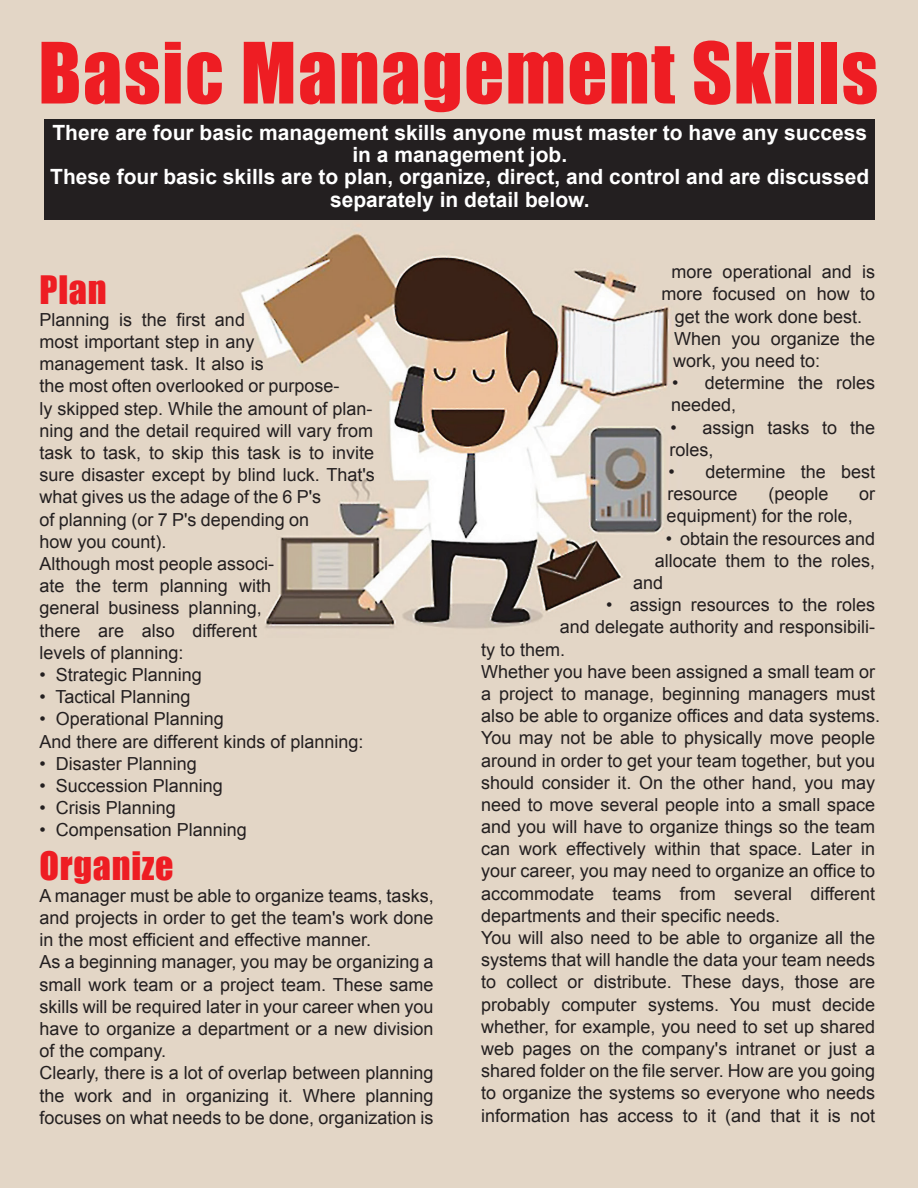
<style>
.page{position:relative;width:918px;height:1188px;background:#fff}
.page>*{position:absolute;margin:0;border:0;box-sizing:border-box;transform-origin:0 0}
.t1{font:78px "Impact";letter-spacing:.02em;color:#ee1d23}
.t2{font:36px "Impact";letter-spacing:.02em;color:#ee1d23}
.t3{font:700 21px/22.2px "Arial";color:#fff;text-align:center}
.t4{font:18px/22.2px "Arial";color:#231f20}
</style>
<div class="page">
<img style="left:0;top:0;width:918px;height:1188px">
<div style="left:44px;top:119px;width:831px;height:100px;background:#231f20"></div>
<h1 class="t1" style="left:38px;top:12px;width:841px">Basic Management Skills</h1>
<p class="t3" style="left:50px;top:122px;width:821px">There are four basic management skills anyone must master to have any success in a management job.<br>These four basic skills are to plan, organize, direct, and control and are discussed separately in detail below.</p>
<h2 class="t2" style="left:40px;top:262px;width:69px">Plan</h2>
<p class="t4" style="left:40px;top:309px;width:337px">Planning is the first and<br>most important step in any<br>management task. It also is<br>the most often overlooked or purpose-<br>ly skipped step. While the amount of plan&shy;ning and the detail required will vary from task to task, to skip this task is to invite sure disaster except by blind luck. That's what gives us the adage of the 6 P's<br>of planning (or 7 P's depending on<br>how you count).<br>Although most people associ-<br>ate the term planning with<br>general business planning,<br>there are also different<br>levels of planning:</p>
<p class="t4" style="left:40px;top:664px;width:164px">• Strategic Planning</p>
<p class="t4" style="left:40px;top:686px;width:153px">• Tactical Planning</p>
<p class="t4" style="left:40px;top:708px;width:325px">• Operational Planning<br>And there are different kinds of planning:</p>
<p class="t4" style="left:40px;top:753px;width:159px">• Disaster Planning</p>
<p class="t4" style="left:40px;top:775px;width:185px">• Succession Planning</p>
<p class="t4" style="left:40px;top:797px;width:138px">• Crisis Planning</p>
<p class="t4" style="left:40px;top:819px;width:209px">• Compensation Planning</p>
<h2 class="t2" style="left:40px;top:838px;width:136px">Organize</h2>
<p class="t4" style="left:40px;top:885px;width:396px">A manager must be able to organize teams, tasks, and projects in order to get the team's work done in the most efficient and effective manner.<br>As a beginning manager, you may be organizing a small work team or a project team. These same skills will be required later in your career when you have to organize a department or a new division of the company.<br>Clearly, there is a lot of overlap between planning the work and in organizing it. Where planning focuses on what needs to be done, organization is</p>
<p class="t4" style="left:671px;top:261px;width:205px">more operational and is</p>
<p class="t4" style="left:661px;top:283px;width:215px">more focused on how to</p>
<p class="t4" style="left:675px;top:305px;width:189px">get the work done best.</p>
<p class="t4" style="left:674px;top:328px;width:203px">When you organize the</p>
<p class="t4" style="left:673px;top:350px;width:149px">work, you need to:</p>
<p class="t4" style="left:671px;top:372px;width:205px">• determine the roles needed,</p>
<p class="t4" style="left:669px;top:416px;width:207px">• assign tasks to the roles,</p>
<p class="t4" style="left:668px;top:461px;width:209px">• determine the best resource</p>
<p class="t4" style="left:768px;top:483px;width:62px">(people</p>
<p class="t4" style="left:859px;top:483px;width:18px">or</p>
<p class="t4" style="left:667px;top:505px;width:188px">equipment) for the role,</p>
<p class="t4" style="left:666px;top:527px;width:211px">• obtain the resources and</p>
<p class="t4" style="left:655px;top:550px;width:222px">allocate them to the roles,</p>
<p class="t4" style="left:633px;top:572px;width:32px">and</p>
<p class="t4" style="left:606px;top:594px;width:271px">• assign resources to the roles</p>
<p class="t4" style="left:560px;top:616px;width:317px">and delegate authority and responsibili-</p>
<p class="t4" style="left:481px;top:638px;width:86px">ty to them.</p>
<p class="t4" style="left:481px;top:661px;width:396px">Whether you have been assigned a small team or</p>
<p class="t4" style="left:481px;top:683px;width:396px">a project to manage, beginning managers must</p>
<p class="t4" style="left:481px;top:705px;width:400px">also be able to organize offices and data systems.</p>
<p class="t4" style="left:481px;top:727px;width:396px">You may not be able to physically move people</p>
<p class="t4" style="left:481px;top:749px;width:396px">around in order to get your team together, but you</p>
<p class="t4" style="left:481px;top:771px;width:396px">should consider it. On the other hand, you may</p>
<p class="t4" style="left:481px;top:794px;width:396px">need to move several people into a small space</p>
<p class="t4" style="left:481px;top:816px;width:396px">and you will have to organize things so the team</p>
<p class="t4" style="left:481px;top:838px;width:396px">can work effectively within that space. Later in</p>
<p class="t4" style="left:481px;top:860px;width:396px">your career, you may need to organize an office to</p>
<p class="t4" style="left:481px;top:882px;width:396px">accommodate teams from several different</p>
<p class="t4" style="left:481px;top:905px;width:301px">departments and their specific needs.</p>
<p class="t4" style="left:481px;top:927px;width:396px">You will also need to be able to organize all the</p>
<p class="t4" style="left:481px;top:949px;width:396px">systems that will handle the data your team needs</p>
<p class="t4" style="left:481px;top:971px;width:396px">to collect or distribute. These days, those are</p>
<p class="t4" style="left:481px;top:993px;width:396px">probably computer systems. You must decide</p>
<p class="t4" style="left:481px;top:1016px;width:396px">whether, for example, you need to set up shared</p>
<p class="t4" style="left:481px;top:1038px;width:396px">web pages on the company's intranet or just a</p>
<p class="t4" style="left:481px;top:1060px;width:396px">shared folder on the file server. How are you going</p>
<p class="t4" style="left:481px;top:1082px;width:396px">to organize the systems so everyone who needs</p>
<p class="t4" style="left:481px;top:1104px;width:396px">information has access to it (and that it is not</p>
</div>
